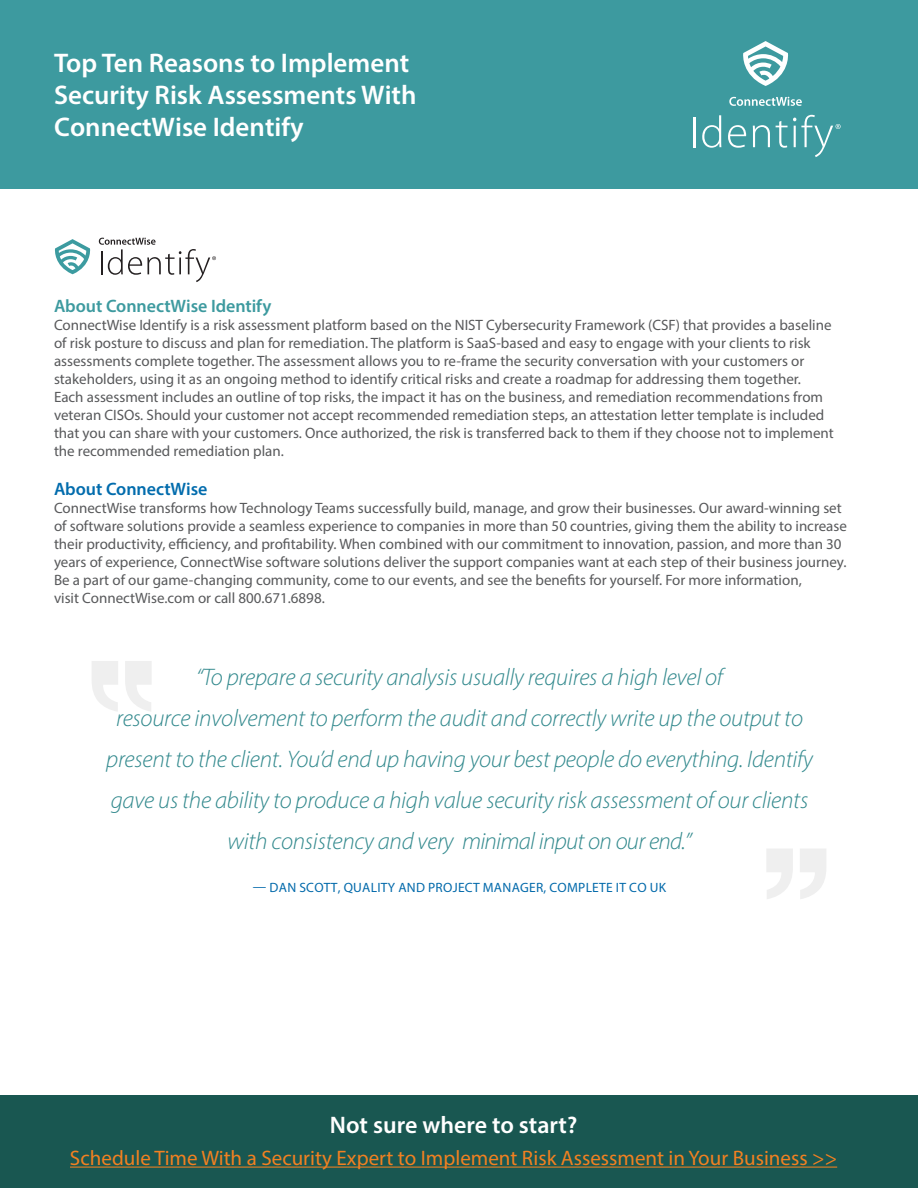
<style>
.page{position:relative;width:918px;height:1188px;background:#fff}
.page>*{position:absolute;margin:0;border:0;box-sizing:border-box;transform-origin:0 0}
.t1{font:600 27px/32.4px "Myriad Pro";color:#fff}
.t2{font:italic 300 24px/41px "Myriad Pro";letter-spacing:-.01em;color:#32898d;text-align:center}
.t3{font:600 24px "Myriad Pro";color:#fff}
.t4{font:21px "Myriad Pro";color:#f28021}
.t5{font:600 18px "Myriad Pro";letter-spacing:-.005em;color:#3d9a9f}
.t6{font:600 18px "Myriad Pro";letter-spacing:-.005em;color:#026cad}
.t7{font:15px/18px "Myriad Pro";color:#58595b}
.t8{font:13.5px "Myriad Pro";letter-spacing:.02em;color:#036aab}
</style>
<div class="page">
<div style="left:0;top:1095px;width:918px;height:93px;background:#195751"></div>
<div style="left:0;top:0;width:918px;height:189px;background:#3d9a9f"></div>
<svg style="left:729px;top:97px;width:73px;height:9px"></svg>
<hr style="left:693px;top:117px;width:2px;height:30px;background:#fff">
<svg style="left:702px;top:115px;width:19px;height:33px"></svg>
<svg style="left:728px;top:125px;width:18px;height:23px"></svg>
<svg style="left:753px;top:125px;width:17px;height:22px"></svg>
<svg style="left:776px;top:115px;width:65px;height:42px"></svg>
<svg style="left:743px;top:41px;width:46px;height:45px"></svg>
<hr style="left:70px;top:1167px;width:767px;height:1px;background:#f28021">
<svg style="left:99px;top:238px;width:117px;height:44px"></svg>
<svg style="left:55px;top:239px;width:36px;height:35px"></svg>
<svg style="left:92px;top:661px;width:26px;height:50px"></svg>
<svg style="left:125px;top:661px;width:27px;height:50px"></svg>
<svg style="left:800px;top:849px;width:26px;height:50px"></svg>
<svg style="left:766px;top:849px;width:27px;height:50px"></svg>
<h1 class="t1" style="left:54px;top:46px;width:364px">Top Ten Reasons to Implement<br>Security Risk Assessments With<br>ConnectWise Identify</h1>
<p class="t5" style="left:54px;top:294px;width:219px">About ConnectWise Identify</p>
<p class="t7" style="left:54px;top:315px;width:781px">ConnectWise Identify is a risk assessment platform based on the NIST Cybersecurity Framework (CSF) that provides a baseline of risk posture to discuss and plan for remediation. The platform is SaaS-based and easy to engage with your clients to risk assessments complete together. The assessment allows you to re-frame the security conversation with your customers or stakeholders, using it as an ongoing method to identify critical risks and create a roadmap for addressing them together.<br>Each assessment includes an outline of top risks, the impact it has on the business, and remediation recommendations from veteran CISOs. Should your customer not accept recommended remediation steps, an attestation letter template is included that you can share with your customers. Once authorized, the risk is transferred back to them if they choose not to implement the recommended remediation plan.</p>
<p class="t6" style="left:54px;top:478px;width:155px">About ConnectWise</p>
<p class="t7" style="left:54px;top:499px;width:795px">ConnectWise transforms how Technology Teams successfully build, manage, and grow their businesses. Our award-winning set of software solutions provide a seamless experience to companies in more than 50 countries, giving them the ability to increase their productivity, efficiency, and profitability. When combined with our commitment to innovation, passion, and more than 30 years of experience, ConnectWise software solutions deliver the support companies want at each step of their business journey.<br>Be a part of our game-changing community, come to our events, and see the benefits for yourself. For more information,<br>visit ConnectWise.com or call 800.671.6898.</p>
<p class="t2" style="left:106px;top:657px;width:708px">“To prepare a security analysis usually requires a high level of<br>resource involvement to perform the audit and correctly write up the output to present to the client. You’d end up having your best people do everything. Identify gave us the ability to produce a high value security risk assessment of our clients with consistency and very minimal input on our end.”</p>
<p class="t8" style="left:253px;top:879px;width:415px">— DAN SCOTT, QUALITY AND PROJECT MANAGER, COMPLETE IT CO UK</p>
<h2 class="t3" style="left:330px;top:1110px;width:249px">Not sure where to start?</h2>
<h3 class="t4" style="left:70px;top:1145px;width:769px">Schedule Time With a Security Expert to Implement Risk Assessment in Your Business &gt;&gt;</h3>
</div>
